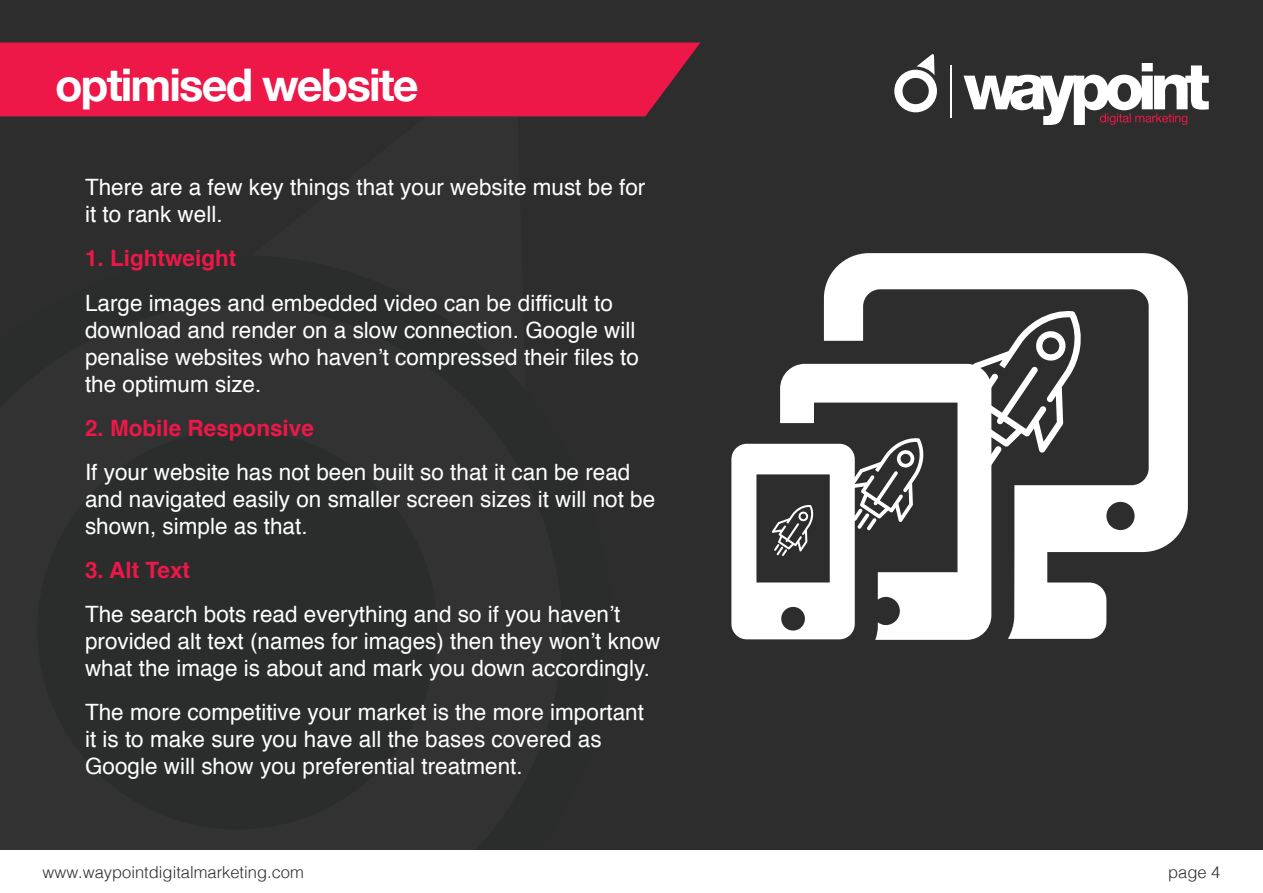
<style>
.page{position:relative;width:1263px;height:893px;background:#2d2d2d}
.page>*{position:absolute;margin:0;border:0;box-sizing:border-box;transform-origin:0 0}
.t1{font:700 45px "Helvetica Neue";letter-spacing:-.04em;color:#fff}
.t2{font:22.5px/27px "Helvetica";color:#fff}
.t3{font:700 22.5px "Helvetica";color:#ed1748}
.t4{font:300 16.5px "Helvetica";color:#2d2d2d}
</style>
<div class="page">
<div style="left:0;top:43px;width:700px;height:73px;background:#ed1748"></div>
<hr style="left:951px;top:65px;width:1px;height:52px;background:#fff">
<svg style="left:894px;top:54px;width:43px;height:58px"></svg>
<svg style="left:963px;top:63px;width:246px;height:62px"></svg>
<div style="left:0;top:850px;width:1263px;height:43px;background:#fff"></div>
<svg style="left:824px;top:253px;width:364px;height:386px"></svg>
<svg style="left:780px;top:364px;width:211px;height:276px;fill:#fff"></svg>
<svg style="left:731px;top:438px;width:193px;height:201px"></svg>
<svg style="left:955px;top:310px;width:127px;height:157px"></svg>
<p class="t1" style="left:55px;top:49px;width:365px">optimised website</p>
<p class="t2" style="left:85px;top:175px;width:562px">There are a few key things that your website must be for it to rank well.</p>
<p class="t3" style="left:85px;top:240px;width:153px">1. Lightweight</p>
<p class="t2" style="left:85px;top:290px;width:555px">Large images and embedded video can be difficult to download and render on a slow connection. Google will penalise websites who haven’t compressed their files to the optimum size.</p>
<p class="t3" style="left:85px;top:409px;width:230px">2. Mobile Responsive</p>
<p class="t2" style="left:85px;top:459px;width:572px">If your website has not been built so that it can be read and navigated easily on smaller screen sizes it will not be shown, simple as that.</p>
<p class="t3" style="left:85px;top:551px;width:107px">3. Alt Text</p>
<p class="t2" style="left:85px;top:601px;width:577px">The search bots read everything and so if you haven’t provided alt text (names for images) then they won’t know what the image is about and mark you down accordingly.</p>
<p class="t2" style="left:85px;top:699px;width:560px">The more competitive your market is the more important it is to make sure you have all the bases covered as<br>Google will show you preferential treatment.</p>
<p class="t4" style="left:43px;top:858px;width:263px">www.waypointdigitalmarketing.com</p>
<p class="t4" style="left:1168px;top:858px;width:54px">page 4</p>
</div>
